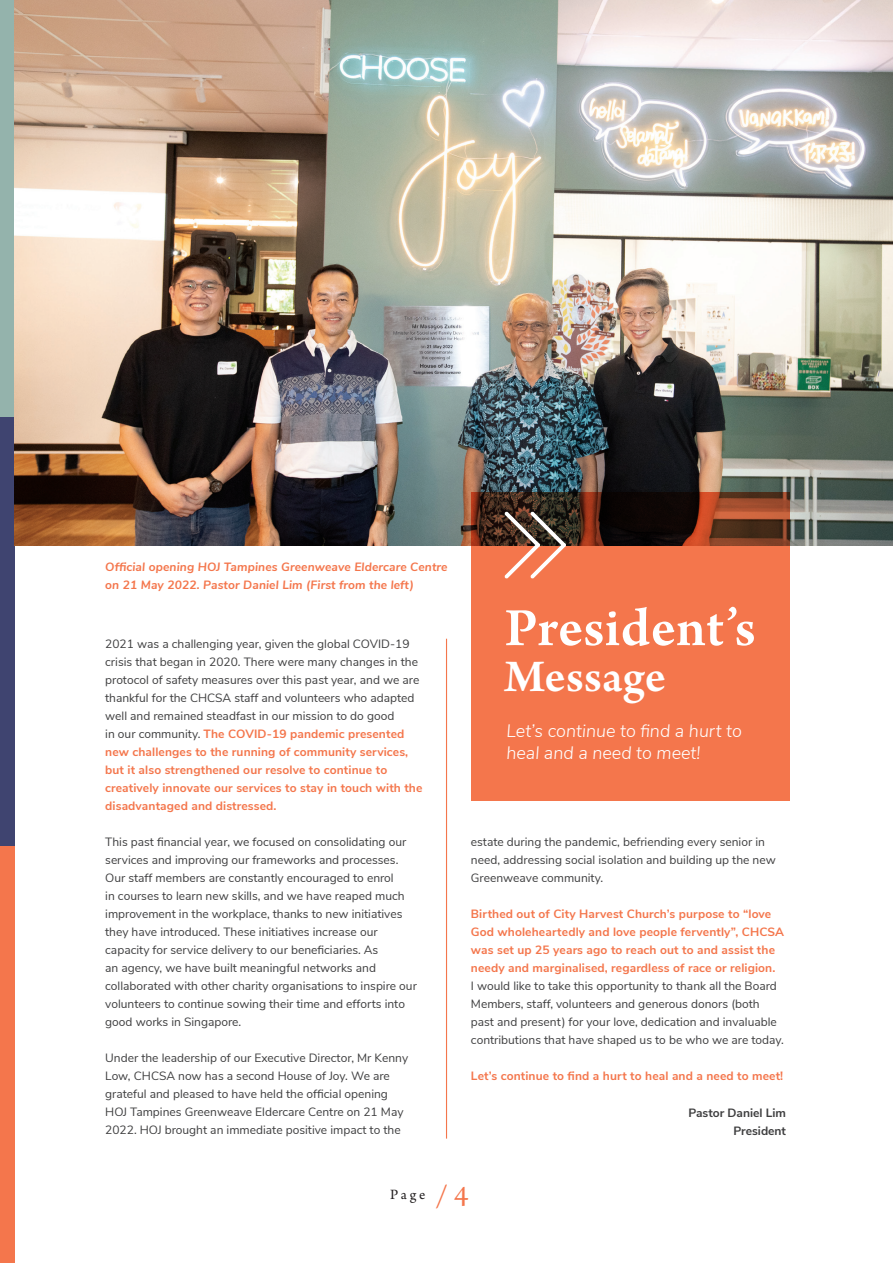
<style>
.page{position:relative;width:893px;height:1263px;background:#fff}
.page>*{position:absolute;margin:0;border:0;box-sizing:border-box;transform-origin:0 0}
.t1{font:600 57px "Arno Pro";letter-spacing:.005em;color:#fff}
.t2{font:600 48px "Arno Pro";letter-spacing:.005em;color:#fff}
.Paragraph_12pt{font:italic 300 18px/21.6px "Nunito Sans";color:#fff}
.t3{font:15px "Arno Pro";color:#231f20}
.Paragraph_Style_10pt{font:12px/18px "Nunito Sans";color:#3e3e3f}
.Paragraph_Style_10pt-2{font:italic 700 12px/18px "Nunito Sans";letter-spacing:.01em;color:#f4764c}
.Paragraph_Style_10pt-3{font:700 12px "Nunito Sans";letter-spacing:.01em;color:#f4764c}
.Paragraph_Style_10pt-4{font:700 12px "Nunito Sans";color:#3e3e3f}
.s1{font-weight:700;color:#f4764c}
.s2{font-size:30px;color:#f4764c}
</style>
<div class="page">
<div style="left:0;top:417px;width:15px;height:429px;background:#3f4470"></div>
<div style="left:0;top:846px;width:15px;height:417px;background:#f4764c"></div>
<div style="left:0;top:0;width:15px;height:417px;background:#94b3ac"></div>
<img style="left:15px;top:0;width:878px;height:545px">
<svg style="left:471px;top:492px;width:319px;height:308px;background:#d96943"></svg>
<hr style="left:446px;top:639px;width:1px;height:499px;background:#f4764c">
<svg style="left:504px;top:511px;width:62px;height:68px;background:#a46b56"></svg>
<p class="Paragraph_Style_10pt-2" style="left:105px;top:557px;width:344px">Official opening HOJ Tampines Greenweave Eldercare Centre on 21 May 2022. Pastor Daniel Lim (First from the left)</p>
<p class="Paragraph_Style_10pt" style="left:105px;top:634px;width:319px">2021 was a challenging year, given the global COVID-19 crisis that began in 2020. There were many changes in the protocol of safety measures over this past year, and we are thankful for the CHCSA staff and volunteers who adapted well and remained steadfast in our mission to do good<br>in our community. <span class="s1">The COVID-19 pandemic presented new challenges to the running of community services, but it also strengthened our resolve to continue to creatively innovate our services to stay in touch with the disadvantaged and distressed.</span></p>
<p class="Paragraph_Style_10pt" style="left:105px;top:832px;width:313px">This past financial year, we focused on consolidating our services and improving our frameworks and processes.<br>Our staff members are constantly encouraged to enrol<br>in courses to learn new skills, and we have reaped much improvement in the workplace, thanks to new initiatives they have introduced. These initiatives increase our capacity for service delivery to our beneficiaries. As<br>an agency, we have built meaningful networks and collaborated with other charity organisations to inspire our volunteers to continue sowing their time and efforts into good works in Singapore.</p>
<p class="Paragraph_Style_10pt" style="left:105px;top:1048px;width:304px">Under the leadership of our Executive Director, Mr Kenny Low, CHCSA now has a second House of Joy. We are grateful and pleased to have held the official opening HOJ Tampines Greenweave Eldercare Centre on 21 May 2022. HOJ brought an immediate positive impact to the</p>
<p class="t1" style="left:505px;top:595px;width:253px">President’s</p>
<p class="t2" style="left:505px;top:649px;width:163px">Message</p>
<p class="Paragraph_12pt" style="left:506px;top:719px;width:237px">Let’s continue to find a hurt to heal and a need to meet!</p>
<p class="Paragraph_Style_10pt" style="left:471px;top:832px;width:306px">estate during the pandemic, befriending every senior in need, addressing social isolation and building up the new<br>Greenweave community.</p>
<p class="Paragraph_Style_10pt" style="left:471px;top:904px;width:315px"><span class="s1">Birthed out of City Harvest Church’s purpose to “love God wholeheartedly and love people fervently”, CHCSA was set up 25 years ago to reach out to and assist the needy and marginalised, regardless of race or religion.<br></span>I would like to take this opportunity to thank all the Board Members, staff, volunteers and generous donors (both past and present) for your love, dedication and invaluable contributions that have shaped us to be who we are today.</p>
<p class="Paragraph_Style_10pt-3" style="left:471px;top:1067px;width:314px">Let’s continue to find a hurt to heal and a need to meet!</p>
<p class="Paragraph_Style_10pt-4" style="left:688px;top:1103px;width:99px">Pastor Daniel Lim</p>
<p class="Paragraph_Style_10pt-4" style="left:733px;top:1121px;width:54px">President</p>
<p class="t3" style="left:390px;top:1186px;width:80px">Page <span class="s2">/ 4</span></p>
</div>
